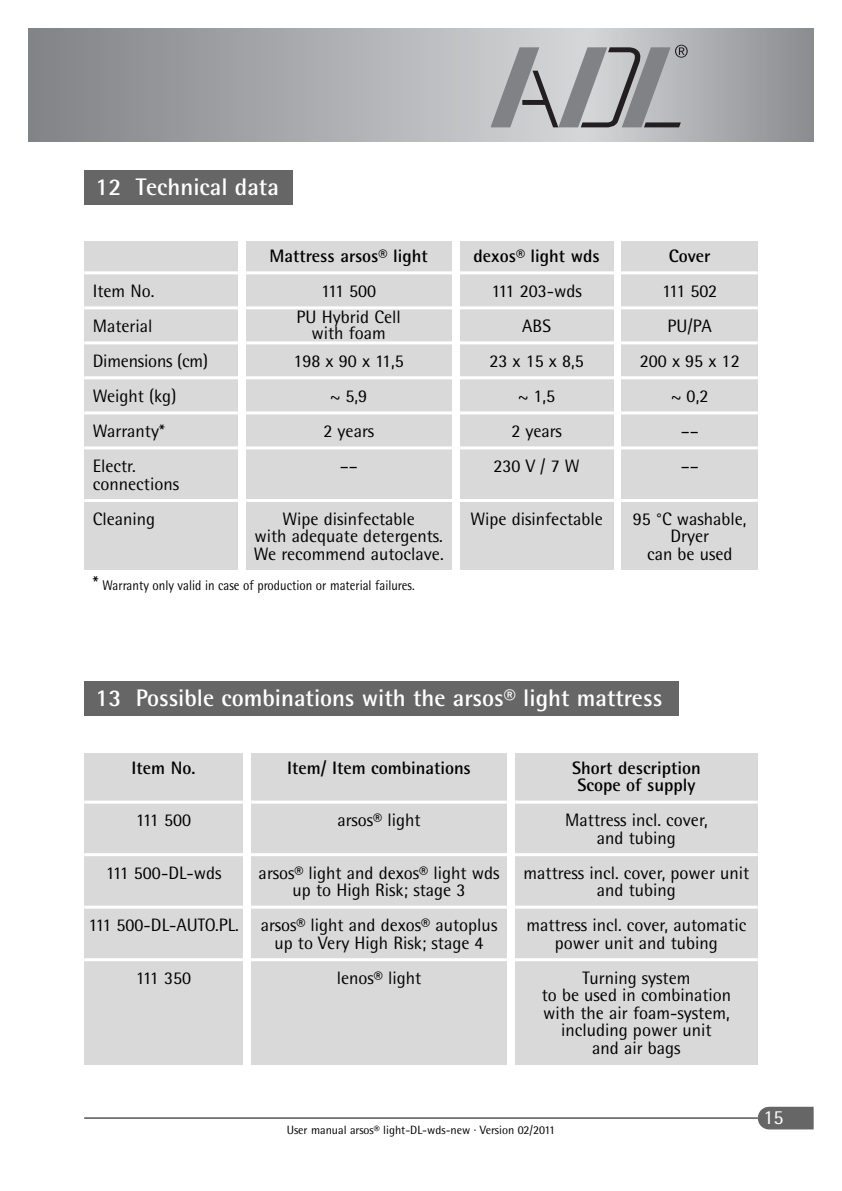
<style>
.page{position:relative;width:842px;height:1191px;background:#fff}
.page>*{position:absolute;margin:0;border:0;box-sizing:border-box;transform-origin:0 0}
.t1{font:700 24px "Rotis Semi Sans";color:#fff}
.t2{font:20px "Rotis Semi Sans";color:#fff}
.t3{font:18px/17.4px "Rotis Semi Sans";color:#000;text-align:center}
.t4{font:700 18px/17.4px "Rotis Semi Sans";color:#000}
.t5{font:14px "Rotis Semi Sans";color:#000;scale:.9 1}
.t6{font:12px "Rotis Semi Sans";color:#000}
.s1{font-size:20px}
</style>
<div class="page">
<div style="left:84px;top:682px;width:594px;height:34px;background:#666"></div>
<div style="left:84px;top:753px;width:159px;height:311px;background:#d9d9d9"></div>
<div style="left:251px;top:753px;width:256px;height:311px;background:#d9d9d9"></div>
<div style="left:515px;top:753px;width:243px;height:311px;background:#d9d9d9"></div>
<div style="left:84px;top:170px;width:208px;height:34px;background:#666"></div>
<div style="left:84px;top:241px;width:153px;height:329px;background:#d9d9d9"></div>
<div style="left:246px;top:241px;width:206px;height:329px;background:#d9d9d9"></div>
<div style="left:460px;top:241px;width:153px;height:329px;background:#d9d9d9"></div>
<div style="left:622px;top:241px;width:136px;height:329px;background:#d9d9d9"></div>
<hr style="left:84px;top:271px;width:674px;height:3px;background:#fff">
<hr style="left:84px;top:306px;width:674px;height:3px;background:#fff">
<hr style="left:84px;top:341px;width:674px;height:3px;background:#fff">
<hr style="left:84px;top:376px;width:674px;height:3px;background:#fff">
<hr style="left:84px;top:411px;width:674px;height:3px;background:#fff">
<hr style="left:84px;top:446px;width:674px;height:3px;background:#fff">
<hr style="left:84px;top:499px;width:674px;height:3px;background:#fff">
<hr style="left:84px;top:800px;width:674px;height:3px;background:#fff">
<hr style="left:84px;top:853px;width:674px;height:3px;background:#fff">
<hr style="left:84px;top:905px;width:674px;height:3px;background:#fff">
<hr style="left:84px;top:958px;width:674px;height:3px;background:#fff">
<div style="left:28px;top:28px;width:559px;height:114px;background:linear-gradient(to right,#808285,#d5d6d8)"></div>
<div style="left:587px;top:28px;width:227px;height:114px;background:linear-gradient(to right,#d5d6d8,#898b8f)"></div>
<svg style="left:490px;top:45px;width:198px;height:82px;background:#a6a7a9"></svg>
<hr style="left:84px;top:1117px;width:674px;height:1px;background:#000">
<svg style="left:758px;top:1106px;width:56px;height:23px"></svg>
<h1 class="t1" style="left:96px;top:178px;width:185px">12 Technical data</h1>
<p class="t4" style="left:270px;top:249px;width:160px">Mattress arsos® light</p>
<p class="t4" style="left:474px;top:249px;width:128px">dexos® light wds</p>
<p class="t4" style="left:669px;top:249px;width:43px">Cover</p>
<p class="t3" style="left:93px;top:284px;width:63px">Item No.</p>
<p class="t3" style="left:321px;top:284px;width:57px">111 500</p>
<p class="t3" style="left:491px;top:284px;width:92px">111 203-wds</p>
<p class="t3" style="left:662px;top:284px;width:56px">111 502</p>
<p class="t3" style="left:93px;top:319px;width:61px">Material</p>
<p class="t3" style="left:297px;top:310px;width:106px">PU Hybrid Cell</p>
<p class="t3" style="left:522px;top:319px;width:30px">ABS</p>
<p class="t3" style="left:667px;top:319px;width:46px">PU/PA</p>
<p class="t3" style="left:311px;top:326px;width:76px">with foam</p>
<p class="t3" style="left:93px;top:354px;width:117px">Dimensions (cm)</p>
<p class="t3" style="left:293px;top:354px;width:112px">198 x 90 x 11,5</p>
<p class="t3" style="left:489px;top:354px;width:96px">23 x 15 x 8,5</p>
<p class="t3" style="left:640px;top:354px;width:101px">200 x 95 x 12</p>
<p class="t3" style="left:93px;top:389px;width:85px">Weight (kg)</p>
<p class="t3" style="left:330px;top:389px;width:39px">~ 5,9</p>
<p class="t3" style="left:518px;top:389px;width:39px">~ 1,5</p>
<p class="t3" style="left:671px;top:389px;width:39px">~ 0,2</p>
<p class="t3" style="left:93px;top:424px;width:74px">Warranty*</p>
<p class="t3" style="left:323px;top:424px;width:52px">2 years</p>
<p class="t3" style="left:511px;top:424px;width:52px">2 years</p>
<p class="t3" style="left:681px;top:424px;width:20px">––</p>
<p class="t3" style="left:93px;top:459px;width:45px">Electr.</p>
<p class="t3" style="left:340px;top:459px;width:20px">––</p>
<p class="t3" style="left:494px;top:459px;width:88px">230V/7W</p>
<p class="t3" style="left:681px;top:459px;width:20px">––</p>
<p class="t3" style="left:93px;top:468px;width:88px;line-height:35px;text-align:left">connections<br>Cleaning</p>
<p class="t3" style="left:282px;top:511px;width:134px">Wipe disinfectable</p>
<p class="t3" style="left:470px;top:511px;width:134px">Wipe disinfectable</p>
<p class="t3" style="left:633px;top:511px;width:115px">95 °C washable,</p>
<p class="t3" style="left:254px;top:529px;width:190px">with adequate detergents.</p>
<p class="t3" style="left:670px;top:529px;width:40px">Dryer</p>
<p class="t3" style="left:254px;top:546px;width:192px">We recommend autoclave.</p>
<p class="t3" style="left:647px;top:546px;width:87px">can be used</p>
<p class="t5" style="left:93px;top:580px;width:359px"><span class="s1">*</span> Warranty only valid in case of production or material failures.</p>
<h1 class="t1" style="left:96px;top:690px;width:568px">13 Possible combinations with the arsos® light mattress</h1>
<p class="t4" style="left:132px;top:760px;width:65px">Item No.</p>
<p class="t4" style="left:287px;top:760px;width:185px">Item/ Item combinations</p>
<p class="t4" style="left:572px;top:760px;width:130px">Short description<br>Scope of supply</p>
<p class="t3" style="left:136px;top:813px;width:57px">111 500</p>
<p class="t3" style="left:337px;top:813px;width:85px">arsos® light</p>
<p class="t3" style="left:565px;top:813px;width:144px">Mattress incl. cover, and tubing</p>
<p class="t3" style="left:106px;top:865px;width:117px">111 500-DL-wds</p>
<p class="t3" style="left:259px;top:865px;width:242px">arsos® light and dexos® light wds</p>
<p class="t3" style="left:523px;top:865px;width:227px">mattress incl. cover, power unit</p>
<p class="t3" style="left:293px;top:883px;width:174px">up to High Risk; stage 3</p>
<p class="t3" style="left:597px;top:883px;width:81px">and tubing</p>
<p class="t3" style="left:88px;top:918px;width:410px">111 500-DL-AUTO.PL. arsos® light and dexos® autoplus</p>
<p class="t3" style="left:526px;top:918px;width:222px">mattress incl. cover, automatic</p>
<p class="t3" style="left:274px;top:935px;width:211px">up to Very High Risk; stage 4</p>
<p class="t3" style="left:555px;top:935px;width:165px">power unit and tubing</p>
<p class="t3" style="left:136px;top:970px;width:57px">111 350</p>
<p class="t3" style="left:337px;top:970px;width:86px">lenos® light</p>
<p class="t3" style="left:542px;top:970px;width:191px">Turning system<br>to be used in combination with the air foam-system, including power unit<br>and air bags</p>
<p class="t6" style="left:287px;top:1126px;width:270px">User manual arsos® light-DL-wds-new · Version 02/2011</p>
<p class="t2" style="left:763px;top:1110px;width:22px">15</p>
</div>
